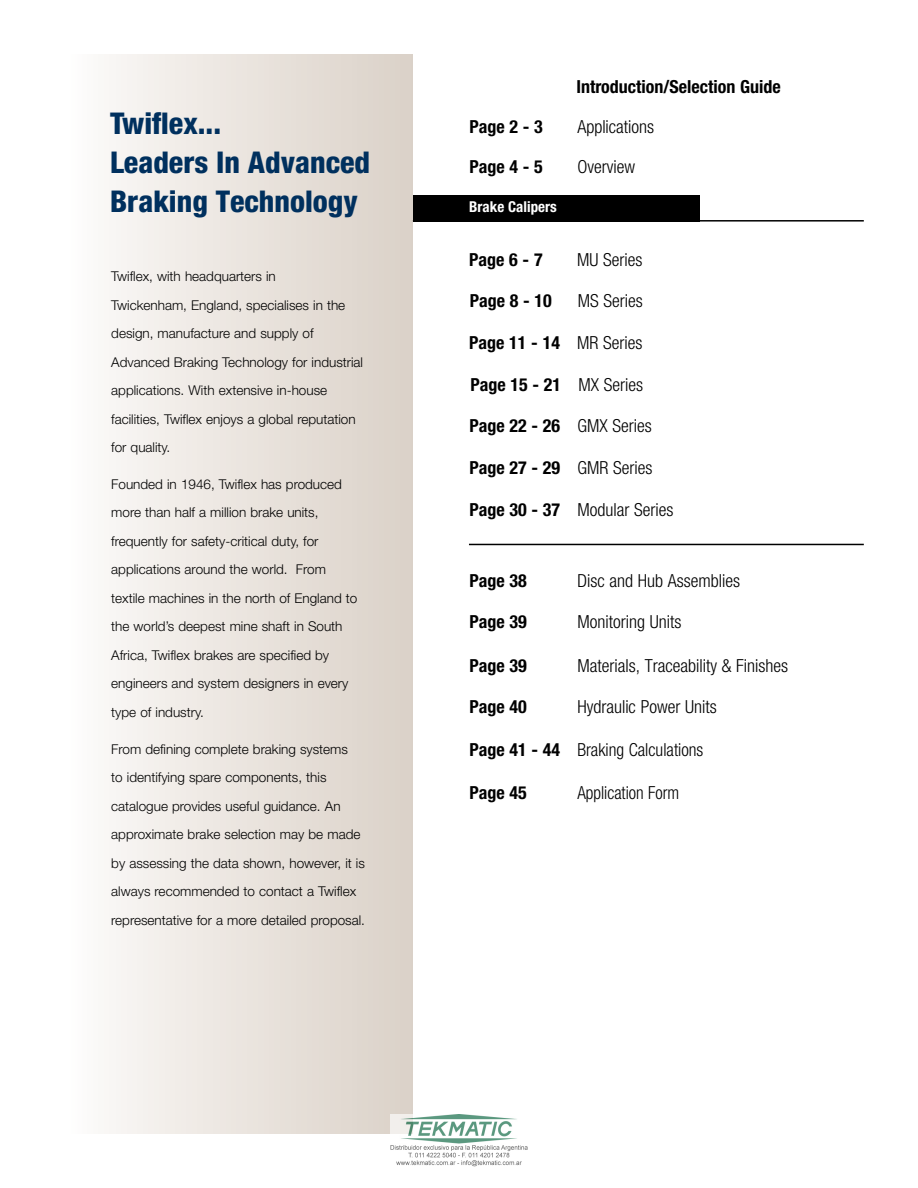
<style>
.page{position:relative;width:918px;height:1188px;background:#fff}
.page>*{position:absolute;margin:0;border:0;box-sizing:border-box;transform-origin:0 0}
.t1{font:800 condensed 30px/39px "Helvetica Neue LT Std";color:#00305e}
.t2{font:300 condensed 18px "Helvetica Neue LT Std";color:#000}
.t3{font:700 condensed 18px "Helvetica Neue LT Std";color:#000}
.t4{font:300 condensed 18px "Helvetica Neue LT Std";color:#000;scale:.95 1}
.t5{font:700 condensed 15px "Helvetica Neue LT Std";color:#fff}
.t6{font:300 13.5px/28.5px "Helvetica Neue LT Std";color:#000}
.s1{font-weight:300}
.s2{font-weight:700}
</style>
<div class="page">
<div style="left:67px;top:54px;width:345px;height:1080px;background:linear-gradient(to right,#fdfbfa,#dad0c7)"></div>
<div style="left:413px;top:195px;width:287px;height:26px;background:#000"></div>
<hr style="left:413px;top:220px;width:451px;height:2px;background:#000">
<hr style="left:469px;top:544px;width:395px;height:1px;background:#000">
<img style="left:390px;top:1115px;width:138px;height:52px">
<h1 class="t1" style="left:110px;top:103px;width:262px">Twiflex...<br>Leaders In Advanced<br>Braking Technology</h1>
<p class="t6" style="left:111px;top:262px;width:253px">Twiflex, with headquarters in<br>Twickenham, England, specialises in the design, manufacture and supply of Advanced Braking Technology for industrial applications. With extensive in-house facilities, Twiflex enjoys a global reputation for quality.</p>
<p class="t6" style="left:111px;top:470px;width:248px">Founded in 1946, Twiflex has produced more than half a million brake units, frequently for safety-critical duty, for applications around the world. From textile machines in the north of England to the world’s deepest mine shaft in South Africa, Twiflex brakes are specified by engineers and system designers in every type of industry.</p>
<p class="t6" style="left:111px;top:734px;width:255px">From defining complete braking systems<br>to identifying spare components, this catalogue provides useful guidance. An approximate brake selection may be made by assessing the data shown, however, it is always recommended to contact a Twiflex representative for a more detailed proposal.</p>
<h2 class="t3" style="left:576px;top:76px;width:206px">Introduction/Selection Guide</h2>
<h2 class="t3" style="left:469px;top:116px;width:75px">Page 2 - 3</h2>
<h2 class="t2" style="left:577px;top:117px;width:78px">Applications</h2>
<h2 class="t3" style="left:469px;top:155px;width:75px">Page 4 - 5</h2>
<h2 class="t2" style="left:577px;top:156px;width:59px">Overview</h2>
<p class="t5" style="left:469px;top:198px;width:89px">Brake Calipers</p>
<h2 class="t3" style="left:469px;top:249px;width:75px">Page 6 - 7</h2>
<h2 class="t2" style="left:577px;top:249px;width:67px">MU Series</h2>
<h2 class="t3" style="left:470px;top:289px;width:84px">Page 8 - 10</h2>
<h2 class="t2" style="left:578px;top:290px;width:67px">MS Series</h2>
<h2 class="t3" style="left:469px;top:331px;width:175px">Page 11 - 14 <span class="s1">MR Series</span></h2>
<h2 class="t3" style="left:470px;top:374px;width:174px">Page 15 - 21 <span class="s1">MX Series</span></h2>
<h2 class="t3" style="left:469px;top:415px;width:184px">Page 22 - 26 <span class="s1">GMX Series</span></h2>
<h2 class="t3" style="left:469px;top:456px;width:185px">Page 27 - 29 <span class="s1">GMR Series</span></h2>
<h2 class="t2" style="left:469px;top:499px;width:206px"><span class="s2">Page 30 - 37</span> Modular Series</h2>
<h2 class="t3" style="left:469px;top:569px;width:59px">Page 38</h2>
<h2 class="t2" style="left:577px;top:570px;width:164px">Disc and Hub Assemblies</h2>
<h2 class="t3" style="left:469px;top:611px;width:59px">Page 39</h2>
<h2 class="t2" style="left:577px;top:612px;width:106px">Monitoring Units</h2>
<h2 class="t3" style="left:469px;top:654px;width:59px">Page 39</h2>
<h2 class="t2" style="left:577px;top:655px;width:212px">Materials, Traceability &amp; Finishes</h2>
<h2 class="t3" style="left:469px;top:696px;width:59px">Page 40</h2>
<h2 class="t2" style="left:577px;top:697px;width:141px">Hydraulic Power Units</h2>
<h2 class="t2" style="left:469px;top:739px;width:236px"><span class="s2">Page 41 - 44</span> Braking Calculations</h2>
<h2 class="t3" style="left:469px;top:782px;width:59px">Page 45</h2>
<h2 class="t4" style="left:577px;top:783px;width:109px">Application Form</h2>
</div>
